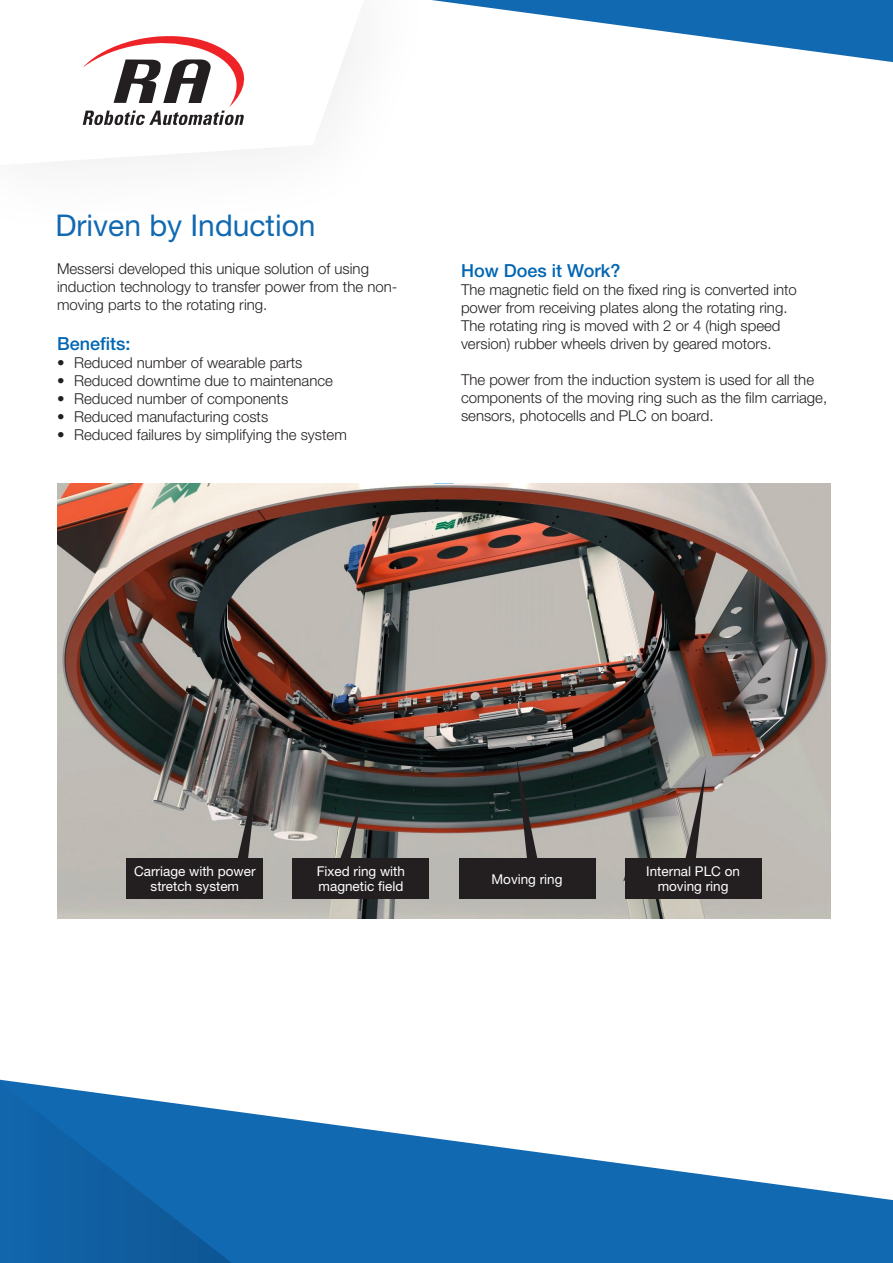
<style>
.page{position:relative;width:893px;height:1263px;background:#fff}
.page>*{position:absolute;margin:0;border:0;box-sizing:border-box;transform-origin:0 0}
.t1{font:30px "Helvetica Neue LT Std";color:#1169b2}
.t2{font:500 18px "Helvetica Neue LT Std";color:#0166b3}
.t3{font:300 15px/18px "Helvetica Neue LT Std";color:#231f20}
.t4{font:13.5px/15px "Helvetica Neue LT Std";color:#fff;text-align:center}
</style>
<div class="page">
<svg style="left:0;top:1080px;width:892px;height:183px;fill:#1169b2"></svg>
<svg style="left:0;top:1082px;width:232px;height:181px;background:#226fb0"></svg>
<svg style="left:892px;top:1200px;width:1px;height:63px"></svg>
<svg style="left:446px;top:0;width:447px;height:62px"></svg>
<svg style="left:52px;top:38px;width:300px;height:126px"></svg>
<svg style="left:82px;top:36px;width:186px;height:89px"></svg>
<img style="left:57px;top:483px;width:774px;height:435px">
<svg style="left:237px;top:766px;width:22px;height:92px;background:#5b5654"></svg>
<svg style="left:340px;top:801px;width:21px;height:57px"></svg>
<svg style="left:516px;top:757px;width:22px;height:101px;background:#454543"></svg>
<svg style="left:685px;top:766px;width:21px;height:92px;background:#8d8582"></svg>
<div style="left:127px;top:858px;width:136px;height:41px;background:#231f20"></div>
<div style="left:293px;top:858px;width:136px;height:41px;background:#231f20"></div>
<div style="left:459px;top:858px;width:136px;height:41px;background:#231f20"></div>
<div style="left:625px;top:858px;width:136px;height:41px;background:#231f20"></div>
<p class="t1" style="left:56px;top:207px;width:262px">Driven by Induction</p>
<p class="t3" style="left:57px;top:260px;width:342px">Messersi developed this unique solution of using induction technology to transfer power from the non&shy;moving parts to the rotating ring.</p>
<p class="t2" style="left:57px;top:333px;width:75px">Benefits:</p>
<p class="t3" style="left:57px;top:353px;width:247px">• Reduced number of wearable parts</p>
<p class="t3" style="left:57px;top:371px;width:277px">• Reduced downtime due to maintenance</p>
<p class="t3" style="left:57px;top:389px;width:233px">• Reduced number of components</p>
<p class="t3" style="left:57px;top:407px;width:213px">• Reduced manufacturing costs</p>
<p class="t3" style="left:57px;top:425px;width:291px">• Reduced failures by simplifying the system</p>
<p class="t2" style="left:461px;top:259px;width:161px">How Does it Work?</p>
<p class="t3" style="left:461px;top:280px;width:337px">The magnetic field on the fixed ring is converted into power from receiving plates along the rotating ring.</p>
<p class="t3" style="left:461px;top:316px;width:321px">The rotating ring is moved with 2 or 4 (high speed version) rubber wheels driven by geared motors.</p>
<p class="t3" style="left:461px;top:370px;width:368px">The power from the induction system is used for all the components of the moving ring such as the film carriage, sensors, photocells and PLC on board.</p>
<p class="t4" style="left:134px;top:864px;width:123px">Carriage with power stretch system</p>
<p class="t4" style="left:317px;top:864px;width:90px;text-align:left">Fixed ring with magnetic field</p>
<p class="t4" style="left:646px;top:864px;width:95px">Internal PLC on moving ring</p>
<p class="t4" style="left:491px;top:871px;width:73px">Moving ring</p>
</div>
